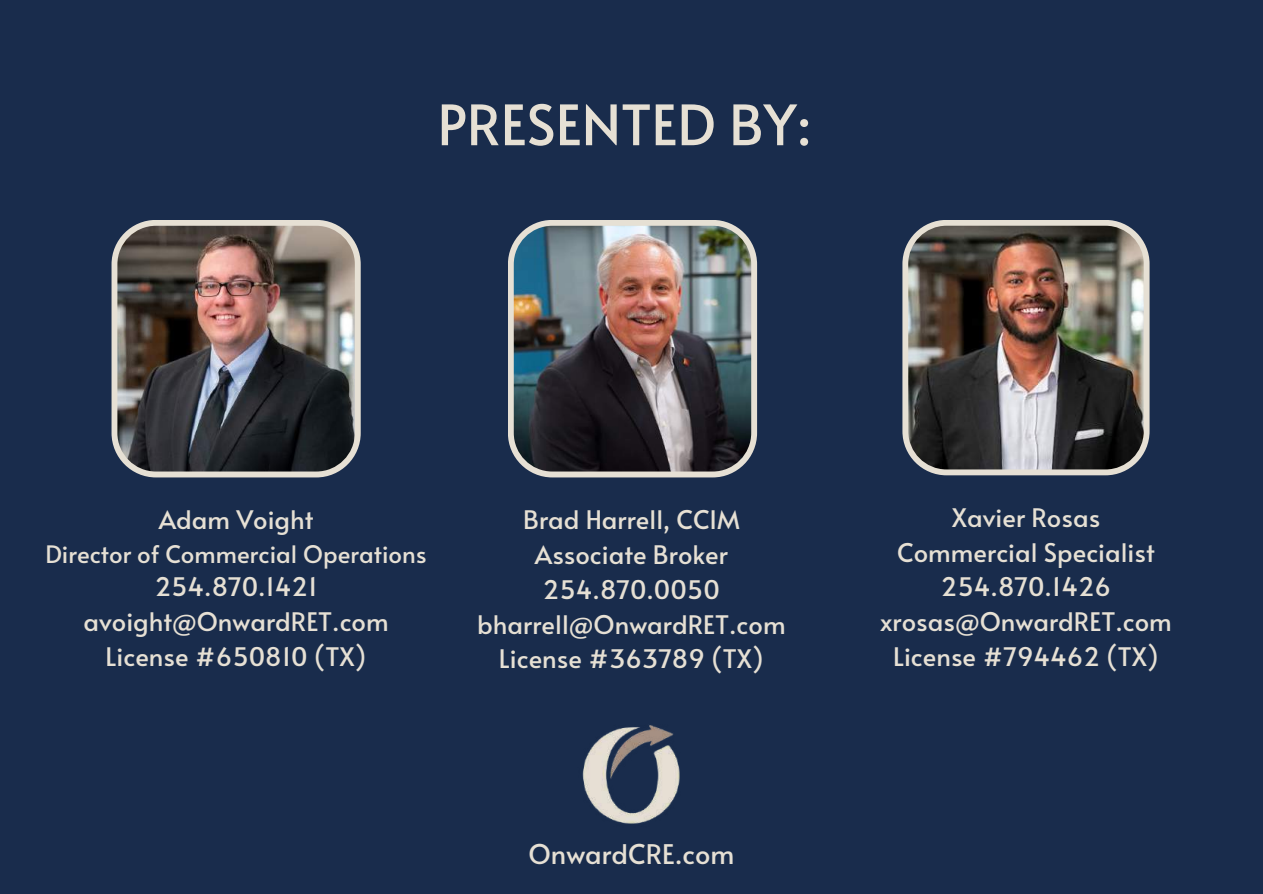
<style>
.page{position:relative;width:1263px;height:894px;background:#fff}
.page>*{position:absolute;margin:0;border:0;box-sizing:border-box;transform-origin:0 0}
.t1{font:55.5px "Alata";color:#e6e0d4}
.t2{font:27px "Alata";color:#e6e0d4}
.t3{font:25.5px/34.8px "Alata";color:#e6e0d4;text-align:center}
.t4{font:24px "Alata";color:#e6e0d4}
</style>
<div class="page">
<div style="left:0;top:0;width:1263px;height:893px;background:#192c4c"></div>
<img style="left:508px;top:220px;width:249px;height:257px">
<img style="left:582px;top:725px;width:98px;height:99px">
<img style="left:902px;top:220px;width:247px;height:255px">
<img style="left:112px;top:220px;width:249px;height:257px">
<h1 class="t1" style="left:437px;top:84px;width:376px">PRESENTED BY:</h1>
<p class="t3" style="left:159px;top:501px;width:156px">Adam Voight</p>
<p class="t4" style="left:45px;top:536px;width:383px">Director of Commercial Operations</p>
<p class="t3" style="left:84px;top:568px;width:307px">254.870.1421 avoight@OnwardRET.com<br>License #650810 (TX)</p>
<p class="t3" style="left:477px;top:501px;width:310px">Brad Harrell, CCIM<br>Associate Broker<br>254.870.0050 bharrell@OnwardRET.com<br>License #363789 (TX)</p>
<p class="t2" style="left:528px;top:833px;width:208px">OnwardCRE.com</p>
<p class="t3" style="left:880px;top:498px;width:293px">Xavier Rosas<br>Commercial Specialist<br>254.870.1426 xrosas@OnwardRET.com<br>License #794462 (TX)</p>
</div>
